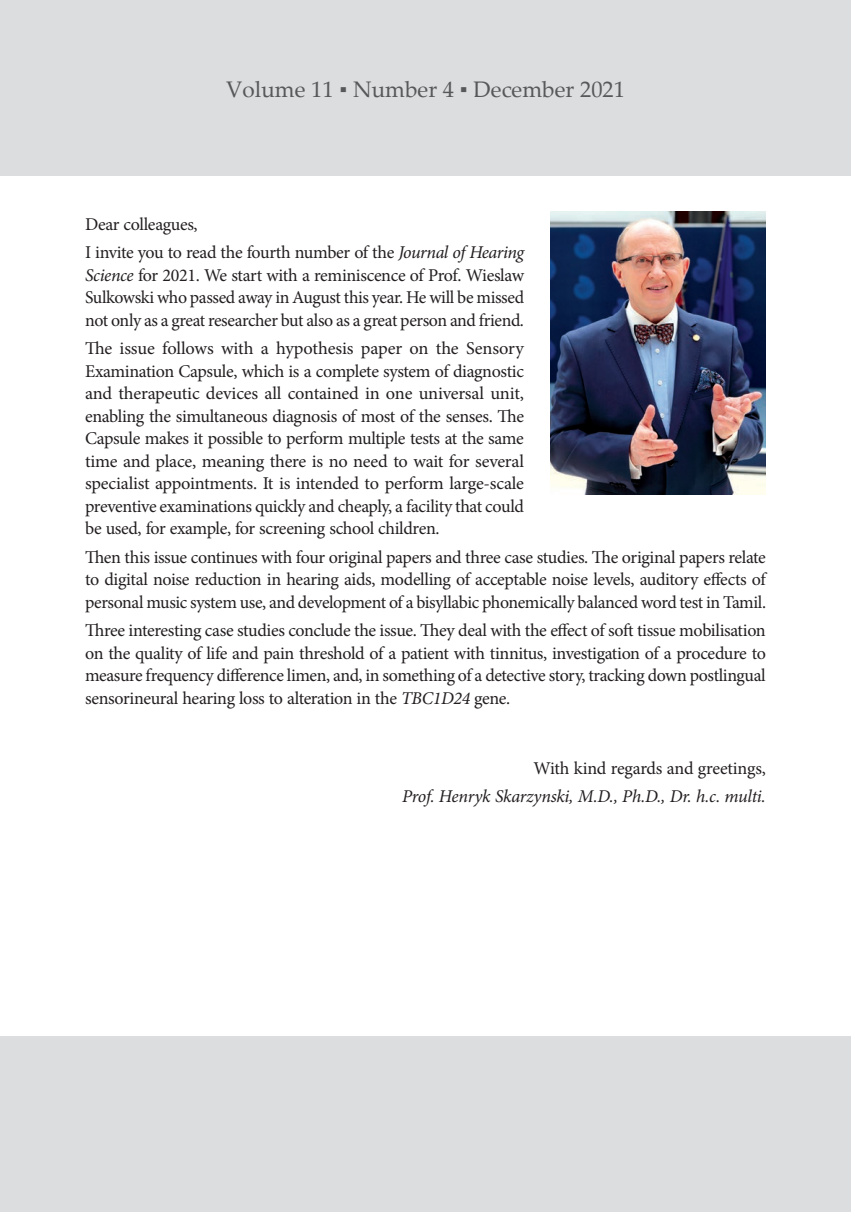
<style>
.page{position:relative;width:851px;height:1212px;background:#fff}
.page>*{position:absolute;margin:0;border:0;box-sizing:border-box;transform-origin:0 0}
.journal_tytulowa_bod{font:22.5px "Palatino Linotype";color:#57585a}
.editorial_body{font:18px/22.5px "Minion Pro";letter-spacing:-.02em;color:#231f20;text-align:justify}
.editorial_body-2{font:italic 18px "Minion Pro";letter-spacing:-.015em;color:#231f20}
.s1{font-style:italic}
</style>
<div class="page">
<div style="left:0;top:1036px;width:850px;height:176px;background:#dcdddf"></div>
<div style="left:0;top:0;width:850px;height:176px;background:#dcdddf"></div>
<img style="left:550px;top:212px;width:215px;height:283px">
<p class="journal_tytulowa_bod" style="left:226px;top:73px;width:400px">Volume 11 ▪ Number 4 ▪ December 2021</p>
<p class="editorial_body" style="left:85px;top:213px;width:114px">Dear colleagues,</p>
<p class="editorial_body" style="left:85px;top:241px;width:440px">I invite you to read the fourth number of the <span class="s1">Journal of Hearing Science</span> for 2021. We start with a reminiscence of Prof. Wieslaw Sulkowski who passed away in August this year. He will be missed not only as a great researcher but also as a great person and friend.</p>
<p class="editorial_body" style="left:85px;top:337px;width:440px">The issue follows with a hypothesis paper on the Sensory Examination Capsule, which is a complete system of diagnostic and therapeutic devices all contained in one universal unit, enabling the simultaneous diagnosis of most of the senses. The Capsule makes it possible to perform multiple tests at the same time and place, meaning there is no need to wait for several specialist appointments. It is intended to perform large-scale preventive examinations quickly and cheaply, a facility that could be used, for example, for screening school children.</p>
<p class="editorial_body" style="left:85px;top:546px;width:682px">Then this issue continues with four original papers and three case studies. The original papers relate to digital noise reduction in hearing aids, modelling of acceptable noise levels, auditory effects of personal music system use, and development of a bisyllabic phonemically balanced word test in Tamil.</p>
<p class="editorial_body" style="left:85px;top:619px;width:682px">Three interesting case studies conclude the issue. They deal with the effect of soft tissue mobilisation on the quality of life and pain threshold of a patient with tinnitus, investigation of a procedure to measure frequency difference limen, and, in something of a detective story, tracking down postlingual sensorineural hearing loss to alteration in the <span class="s1">TBC1D24</span> gene.</p>
<p class="editorial_body" style="left:533px;top:756px;width:234px">With kind regards and greetings,</p>
<p class="editorial_body-2" style="left:402px;top:784px;width:365px">Prof. Henryk Skarzynski, M.D., Ph.D., Dr. h.c. multi.</p>
</div>
